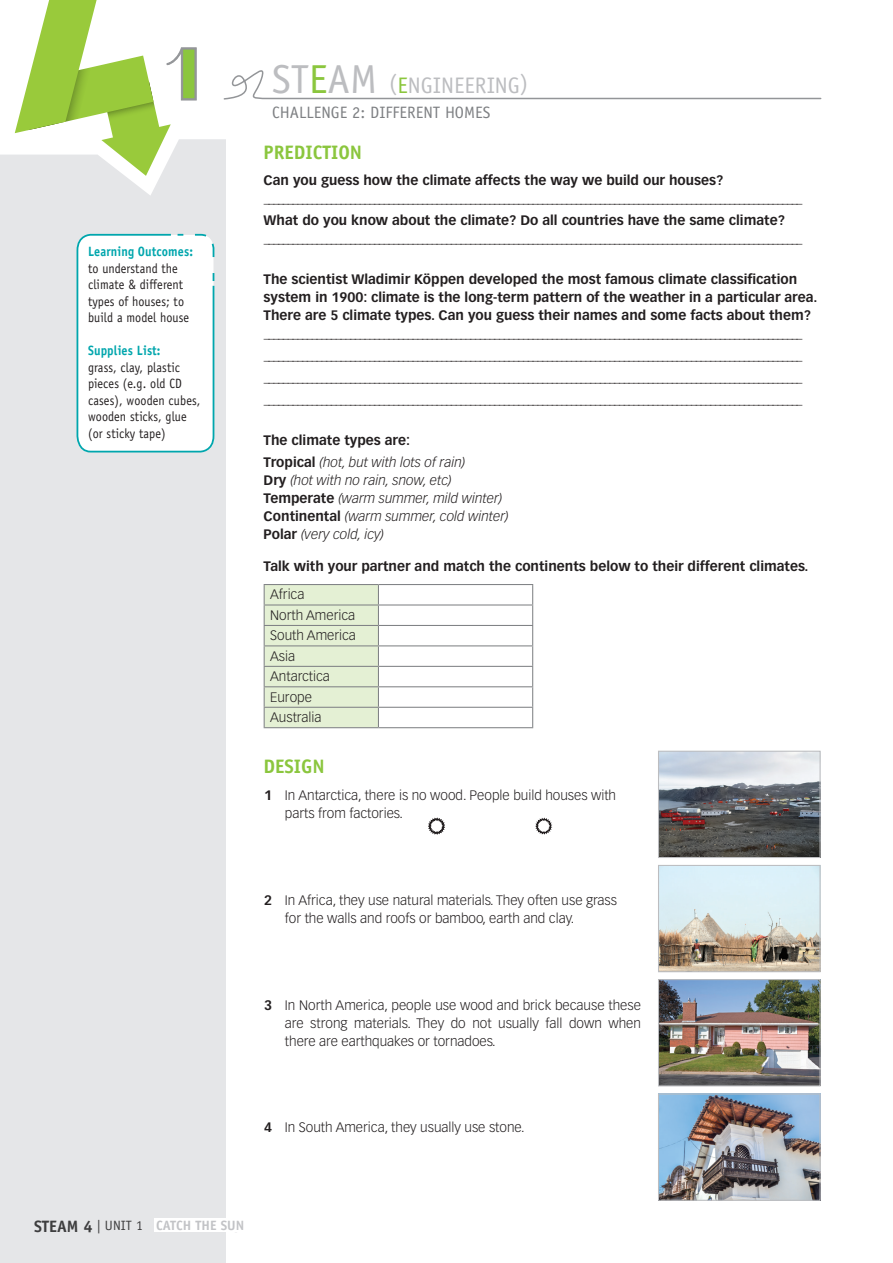
<style>
.page{position:relative;width:893px;height:1263px;background:#fff}
.page>*{position:absolute;margin:0;border:0;box-sizing:border-box;transform-origin:0 0}
.t1{font:22.5px "Officina Sans Std";color:#bcbdc0}
._4M_Titles{font:700 19.5px "Officina Sans Std";color:#8bc63e}
.t2{font:16.5px "Officina Sans Std";color:#7e8083}
._4M_instructions{font:700 13.5px/18px "Vectora LT Std";color:#231f20}
._4M_Νormal_14{font:300 13.5px/18px "Vectora LT Std";color:#231f20}
._4M_Objectives{font:13.5px/16.5px "Officina Sans Std";letter-spacing:.01em;color:#231f20;scale:.9 1}
._4M_instructions-2{font:italic 300 13.5px "Vectora LT Std";color:#231f20}
.t3{font:700 13.5px "Officina Sans Std";letter-spacing:.005em;color:#c2c3c6}
._4M_Objectives-2{font:700 13.5px "Officina Sans Std";letter-spacing:.01em;color:#00a6ad;scale:.9 1}
._4M_TAB_9{font:300 12px "Vectora LT Std";color:#231f20}
.s1{font-weight:700;color:#00a6ad}
.s2{font-size:40.5px}
.s3{font-size:40.5px;color:#8bc63e}
.s4{color:#8bc63e}
.s5{font-weight:700;font-style:normal}
.s6{font-weight:700}
.s7{font-size:16.5px;color:#3e3e3f}
.s8{font-weight:400;color:#3e3e3f}
</style>
<div class="page">
<div style="left:0;top:0;width:225px;height:1263px;background:#e5e6e8"></div>
<div style="left:154px;top:1218px;width:190px;height:14px;background:#fff"></div>
<svg style="left:428px;top:817px;width:17px;height:18px"></svg>
<svg style="left:535px;top:817px;width:18px;height:18px"></svg>
<svg style="left:76px;top:233px;width:139px;height:220px;background:#f4fbfb"></svg>
<hr style="left:378px;top:584px;width:155px;height:1px;background:#808285">
<hr style="left:378px;top:604px;width:155px;height:1px;background:#808285">
<hr style="left:378px;top:625px;width:155px;height:1px;background:#808285">
<hr style="left:378px;top:645px;width:155px;height:1px;background:#808285">
<hr style="left:378px;top:666px;width:155px;height:1px;background:#808285">
<hr style="left:378px;top:686px;width:155px;height:1px;background:#808285">
<hr style="left:378px;top:707px;width:155px;height:1px;background:#808285">
<svg style="left:264px;top:584px;width:115px;height:143px;background:#dde8ce"></svg>
<svg style="left:532px;top:585px;width:1px;height:142px"></svg>
<hr style="left:264px;top:727px;width:114px;height:1px;background:#808285">
<hr style="left:378px;top:727px;width:155px;height:1px;background:#808285">
<img style="left:660px;top:753px;width:159px;height:103px">
<div style="left:658px;top:751px;width:163px;height:107px;border:1px solid #bcbdc0"></div>
<img style="left:660px;top:867px;width:159px;height:103px">
<div style="left:658px;top:865px;width:163px;height:107px;border:1px solid #bcbdc0"></div>
<img style="left:660px;top:981px;width:159px;height:103px">
<div style="left:658px;top:979px;width:163px;height:107px;border:1px solid #bcbdc0"></div>
<img style="left:660px;top:1095px;width:159px;height:104px">
<div style="left:658px;top:1093px;width:163px;height:108px;border:1px solid #bcbdc0"></div>
<svg style="left:0;top:0;width:822px;height:196px"></svg>
<p class="_4M_Objectives" style="left:88px;top:243px;width:118px"><span class="s1">Learning Outcomes: </span>to understand the climate &amp; different types of houses; to build a model house</p>
<p class="_4M_Objectives-2" style="left:88px;top:342px;width:82px">Supplies List:</p>
<p class="_4M_Objectives" style="left:88px;top:359px;width:126px">grass, clay, plastic pieces (e.g. old CD cases), wooden cubes, wooden sticks, glue (or sticky tape)</p>
<h1 class="t1" style="left:272px;top:72px;width:258px"><span class="s2">ST</span><span class="s3">E</span><span class="s2">AM</span> (<span class="s4">E</span>NGINEERING)</h1>
<h3 class="t2" style="left:272px;top:103px;width:220px">CHALLENGE 2: DIFFERENT HOMES</h3>
<p class="_4M_Titles" style="left:264px;top:140px;width:100px">PREDICTION</p>
<p class="_4M_instructions" style="left:264px;top:171px;width:461px">Can you guess how the climate affects the way we build our houses?</p>
<p class="_4M_TAB_9" style="left:264px;top:192px;width:540px">________________________________________________________________________________________________________________</p>
<p class="_4M_instructions" style="left:264px;top:212px;width:523px">What do you know about the climate? Do all countries have the same climate?</p>
<p class="_4M_TAB_9" style="left:264px;top:232px;width:540px">________________________________________________________________________________________________________________</p>
<p class="_4M_instructions" style="left:264px;top:270px;width:555px">The scientist Wladimir Köppen developed the most famous climate classification system in 1900: climate is the long-term pattern of the weather in a particular area.</p>
<p class="_4M_instructions" style="left:264px;top:306px;width:549px">There are 5 climate types. Can you guess their names and some facts about them?</p>
<p class="_4M_TAB_9" style="left:264px;top:326px;width:540px">________________________________________________________________________________________________________________</p>
<p class="_4M_TAB_9" style="left:264px;top:349px;width:540px">________________________________________________________________________________________________________________</p>
<p class="_4M_TAB_9" style="left:264px;top:371px;width:540px">________________________________________________________________________________________________________________</p>
<p class="_4M_TAB_9" style="left:264px;top:393px;width:540px">________________________________________________________________________________________________________________</p>
<p class="_4M_instructions" style="left:264px;top:431px;width:148px">The climate types are:</p>
<p class="_4M_instructions-2" style="left:264px;top:454px;width:203px"><span class="s5">Tropical</span> (hot, but with lots of rain)</p>
<p class="_4M_instructions-2" style="left:264px;top:472px;width:190px"><span class="s5">Dry</span> (hot with no rain, snow, etc)</p>
<p class="_4M_instructions-2" style="left:264px;top:490px;width:240px"><span class="s5">Temperate</span> (warm summer, mild winter)</p>
<p class="_4M_instructions-2" style="left:264px;top:508px;width:247px"><span class="s5">Continental</span> (warm summer, cold winter)</p>
<p class="_4M_instructions-2" style="left:264px;top:526px;width:122px"><span class="s5">Polar</span> (very cold, icy)</p>
<p class="_4M_instructions" style="left:264px;top:557px;width:546px">Talk with your partner and match the continents below to their different climates.</p>
<p class="_4M_Νormal_14" style="left:270px;top:586px;width:36px">Africa</p>
<p class="_4M_Νormal_14" style="left:270px;top:606px;width:87px">North America</p>
<p class="_4M_Νormal_14" style="left:270px;top:627px;width:87px">South America</p>
<p class="_4M_Νormal_14" style="left:270px;top:647px;width:27px">Asia</p>
<p class="_4M_Νormal_14" style="left:270px;top:667px;width:61px">Antarctica</p>
<p class="_4M_Νormal_14" style="left:270px;top:688px;width:43px">Europe</p>
<p class="_4M_Νormal_14" style="left:270px;top:708px;width:53px">Australia</p>
<p class="_4M_Titles" style="left:264px;top:754px;width:63px">DESIGN</p>
<p class="_4M_Νormal_14" style="left:285px;top:786px;width:333px;text-indent:-21px"><span class="s6">1</span> In Antarctica, there is no wood. People build houses with parts from factories.</p>
<p class="_4M_Νormal_14" style="left:285px;top:891px;width:334px;text-indent:-21px"><span class="s6">2</span> In Africa, they use natural materials. They often use grass for the walls and roofs or bamboo, earth and clay.</p>
<p class="_4M_Νormal_14" style="left:285px;top:996px;width:358px;text-align:justify;text-indent:-21px"><span class="s6">3</span> In North America, people use wood and brick because these are strong materials. They do not usually fall down when there are earthquakes or tornadoes.</p>
<p class="_4M_Νormal_14" style="left:264px;top:1119px;width:262px"><span class="s6">4</span> In South America, they usually use stone.</p>
<p class="t3" style="left:34px;top:1217px;width:212px"><span class="s7">STEAM 4</span> <span class="s8">| UNIT 1</span> CATCH THE SUN</p>
<p class="t3" style="left:34px;top:1219px;width:207px"><span class="s7">142</span> <span class="s8">| UNIT 1</span> FAMILY AND FRIENDS</p>
</div>
